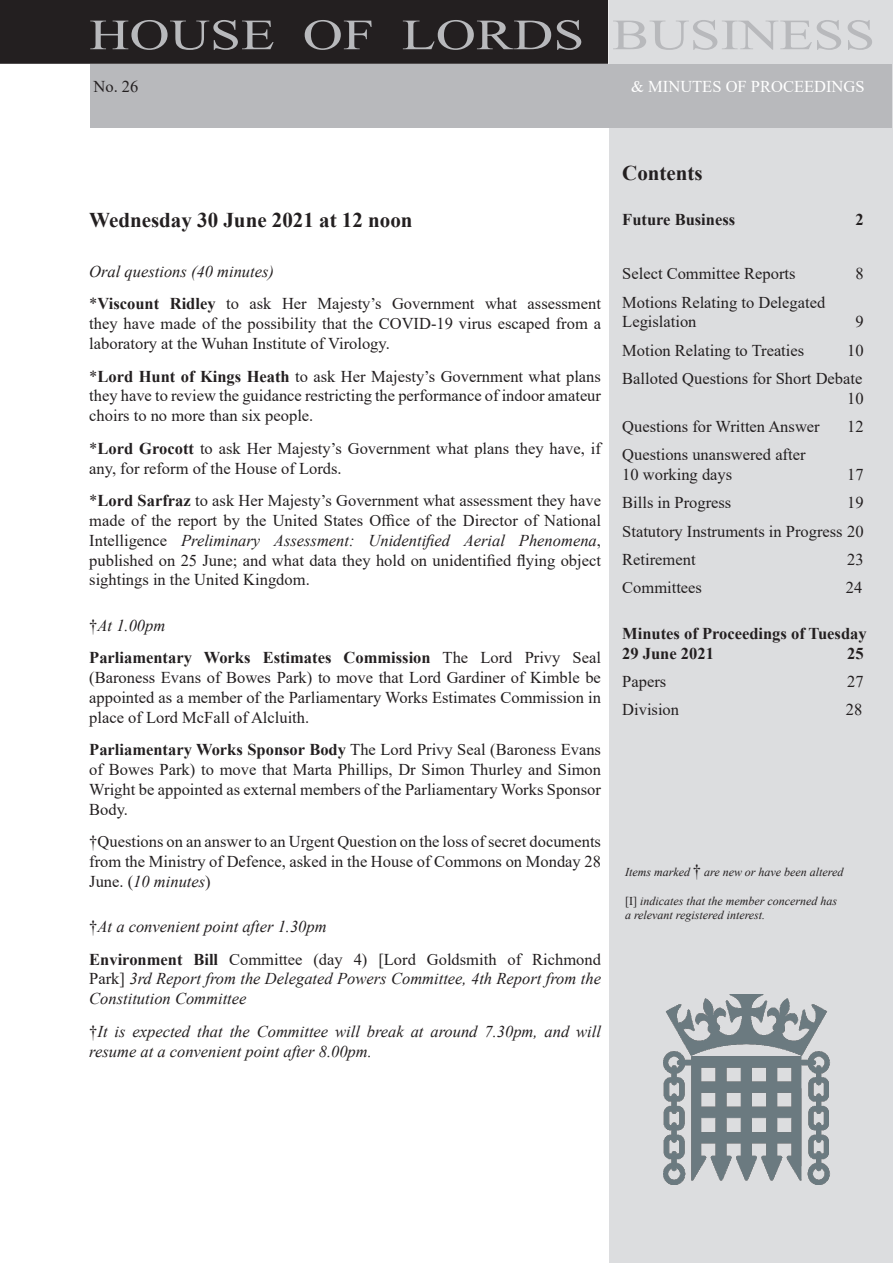
<style>
.page{position:relative;width:893px;height:1263px;background:#fff}
.page>*{position:absolute;margin:0;border:0;box-sizing:border-box;transform-origin:0 0}
.t1{font:43.2px "Times New Roman";color:#b8b9bc;scale:1.29 1}
.OPDate{font:700 21px "Times New Roman";color:#231f20}
.OrderPaperEntryDispl{font:16.5px/19.8px "Times New Roman";color:#231f20;text-align:justify}
.OrderPaperEntryDispl-2{font:italic 16.5px/19.8px "Times New Roman";color:#231f20;text-align:justify}
.t2{font:700 16.5px/19.8px "Times New Roman";color:#231f20}
.t3{font:16.5px "Times New Roman";color:#fff}
.t4{font:italic 12px/14.4px "Times New Roman";color:#231f20}
.s1{font-weight:700}
.s2{font-style:italic}
.s3{font-style:normal}
.s4{font-weight:700;font-style:normal}
.s5{font-style:normal;font-size:16.5px}
</style>
<div class="page">
<div style="left:1px;top:1px;width:606px;height:62px;background:#231f20"></div>
<div style="left:0;top:0;width:608px;height:64px;border:2px solid #231f20"></div>
<div style="left:609px;top:1px;width:283px;height:1262px;background:#dcdddf"></div>
<div style="left:90px;top:65px;width:801px;height:63px;background:#b8b9bc"></div>
<img style="left:664px;top:994px;width:166px;height:190px">
<h1 class="t1" style="left:89px;top:4px;width:611px">HOUSE OF LORDS BUSINESS</h1>
<p class="OrderPaperEntryDispl" style="left:94px;top:76px;width:46px">No. 26</p>
<p class="t3" style="left:631px;top:75px;width:235px">&amp; MINUTES OF PROCEEDINGS</p>
<p class="OPDate" style="left:89px;top:205px;width:325px">Wednesday 30 June 2021 at 12 noon</p>
<p class="OrderPaperEntryDispl-2" style="left:89px;top:261px;width:186px">Oral questions (40 minutes)</p>
<p class="OrderPaperEntryDispl" style="left:89px;top:293px;width:513px">*<span class="s1">Viscount Ridley</span> to ask Her Majesty’s Government what assessment they have made of the possibility that the COVID-19 virus escaped from a laboratory at the Wuhan Institute of Virology.</p>
<p class="OrderPaperEntryDispl" style="left:89px;top:366px;width:513px">*<span class="s1">Lord Hunt of Kings Heath</span> to ask Her Majesty’s Government what plans they have to review the guidance restricting the performance of indoor amateur choirs to no more than six people.</p>
<p class="OrderPaperEntryDispl" style="left:89px;top:438px;width:513px">*<span class="s1">Lord Grocott</span> to ask Her Majesty’s Government what plans they have, if any, for reform of the House of Lords.</p>
<p class="OrderPaperEntryDispl" style="left:89px;top:490px;width:513px">*<span class="s1">Lord Sarfraz</span> to ask Her Majesty’s Government what assessment they have made of the report by the United States Office of the Director of National Intelligence <span class="s2">Preliminary Assessment: Unidentified Aerial Phenomena</span>, published on 25 June; and what data they hold on unidentified flying object sightings in the United Kingdom.</p>
<p class="OrderPaperEntryDispl-2" style="left:89px;top:615px;width:78px"><span class="s3">†</span>At 1.00pm</p>
<p class="OrderPaperEntryDispl" style="left:89px;top:647px;width:513px"><span class="s1">Parliamentary Works Estimates Commission</span> The Lord Privy Seal (Baroness Evans of Bowes Park) to move that Lord Gardiner of Kimble be appointed as a member of the Parliamentary Works Estimates Commission in place of Lord McFall of Alcluith.</p>
<p class="OrderPaperEntryDispl" style="left:89px;top:739px;width:513px"><span class="s1">Parliamentary Works Sponsor Body</span> The Lord Privy Seal (Baroness Evans of Bowes Park) to move that Marta Phillips, Dr Simon Thurley and Simon Wright be appointed as external members of the Parliamentary Works Sponsor Body.</p>
<p class="OrderPaperEntryDispl" style="left:89px;top:831px;width:513px">†Questions on an answer to an Urgent Question on the loss of secret documents from the Ministry of Defence, asked in the House of Commons on Monday 28<br>June. (<span class="s2">10 minutes</span>)</p>
<p class="OrderPaperEntryDispl-2" style="left:89px;top:916px;width:239px"><span class="s3">†</span>At a convenient point after 1.30pm</p>
<p class="OrderPaperEntryDispl-2" style="left:89px;top:949px;width:513px"><span class="s4">Environment Bill</span> <span class="s3">Committee (day 4) [Lord Goldsmith of Richmond Park]</span> 3rd Report from the Delegated Powers Committee, 4th Report from the Constitution Committee</p>
<p class="OrderPaperEntryDispl-2" style="left:89px;top:1021px;width:513px"><span class="s3">†</span>It is expected that the Committee will break at around 7.30pm, and will resume at a convenient point after 8.00pm.</p>
<p class="OPDate" style="left:622px;top:158px;width:82px">Contents</p>
<p class="t2" style="left:622px;top:209px;width:114px">Future Business</p>
<p class="t2" style="left:855px;top:209px;width:10px">2</p>
<p class="OrderPaperEntryDispl" style="left:622px;top:263px;width:175px">Select Committee Reports</p>
<p class="OrderPaperEntryDispl" style="left:855px;top:263px;width:10px">8</p>
<p class="OrderPaperEntryDispl" style="left:622px;top:292px;width:205px">Motions Relating to Delegated<br>Legislation</p>
<p class="OrderPaperEntryDispl" style="left:855px;top:311px;width:10px">9</p>
<p class="OrderPaperEntryDispl" style="left:622px;top:340px;width:183px">Motion Relating to Treaties</p>
<p class="OrderPaperEntryDispl" style="left:847px;top:340px;width:18px">10</p>
<p class="OrderPaperEntryDispl" style="left:622px;top:368px;width:243px;text-align:right">Balloted Questions for Short Debate<br>10</p>
<p class="OrderPaperEntryDispl" style="left:622px;top:416px;width:199px">Questions for Written Answer</p>
<p class="OrderPaperEntryDispl" style="left:847px;top:416px;width:18px">12</p>
<p class="OrderPaperEntryDispl" style="left:622px;top:444px;width:185px">Questions unanswered after<br>10 working days</p>
<p class="OrderPaperEntryDispl" style="left:847px;top:464px;width:18px">17</p>
<p class="OrderPaperEntryDispl" style="left:622px;top:492px;width:111px">Bills in Progress</p>
<p class="OrderPaperEntryDispl" style="left:847px;top:492px;width:18px">19</p>
<p class="OrderPaperEntryDispl" style="left:622px;top:521px;width:243px">Statutory Instruments in Progress 20</p>
<p class="OrderPaperEntryDispl" style="left:622px;top:549px;width:75px">Retirement</p>
<p class="OrderPaperEntryDispl" style="left:847px;top:549px;width:18px">23</p>
<p class="OrderPaperEntryDispl" style="left:622px;top:577px;width:81px">Committees</p>
<p class="OrderPaperEntryDispl" style="left:846px;top:577px;width:18px">24</p>
<p class="t2" style="left:622px;top:623px;width:246px">Minutes of Proceedings of Tuesday<br>29 June 2021</p>
<p class="t2" style="left:847px;top:643px;width:18px">25</p>
<p class="OrderPaperEntryDispl" style="left:622px;top:671px;width:45px">Papers</p>
<p class="OrderPaperEntryDispl" style="left:847px;top:671px;width:18px">27</p>
<p class="OrderPaperEntryDispl" style="left:622px;top:699px;width:58px">Division</p>
<p class="OrderPaperEntryDispl" style="left:846px;top:699px;width:18px">28</p>
<p class="t4" style="left:625px;top:864px;width:220px">Items marked <span class="s5">†</span> are new or have been altered</p>
<p class="t4" style="left:625px;top:893px;width:213px"><span class="s3">[I]</span> indicates that the member concerned has a relevant registered interest.</p>
</div>
